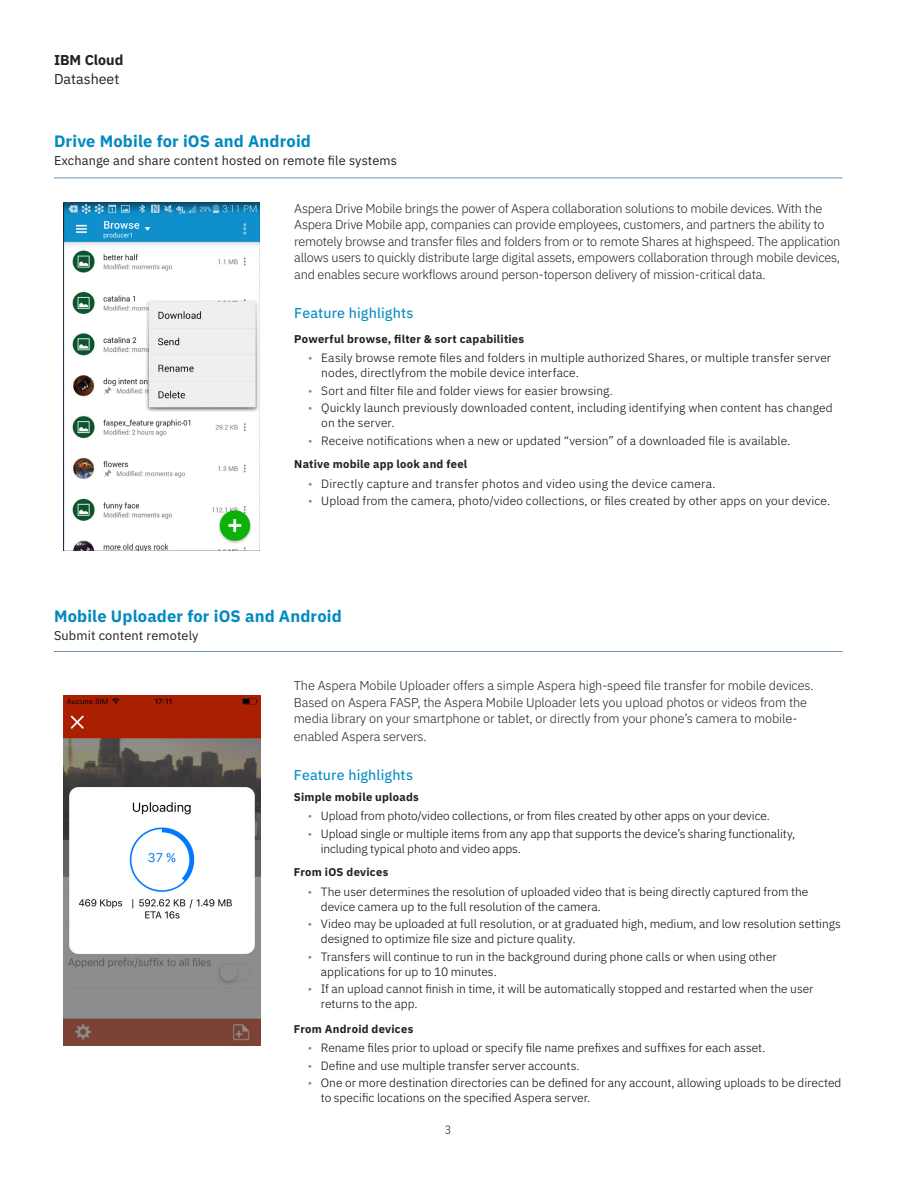
<style>
.page{position:relative;width:918px;height:1188px;background:#fff}
.page>*{position:absolute;margin:0;border:0;box-sizing:border-box;transform-origin:0 0}
.text-head{font:700 16.5px "IBM Plex Sans";letter-spacing:.01em;color:#008ac0}
.text-head3{font:14.25px "IBM Plex Sans Text";letter-spacing:.01em;color:#008ac0}
.t1{font:14.25px "IBM Plex Sans";color:#231f20}
.t2{font:700 14.25px "IBM Plex Sans";color:#231f20}
.text{font:300 12.75px/16.6px "IBM Plex Sans";letter-spacing:-.02em;color:#231f20}
.caption_1{font:12.75px "IBM Plex Sans";letter-spacing:.01em;color:#231f20}
.t3{font:300 12px/15px "IBM Plex Sans";color:#000}
.t4{font:300 12px "IBM Plex Sans";letter-spacing:.02em;color:#000}
.t5{font:300 12px "IBM Plex Sans Cond";color:#231f20}
.text-head2{font:700 11.25px "IBM Plex Sans";letter-spacing:.025em;color:#231f20}
.s1{font-family:"Gotham";font-weight:400;font-size:10.5px;color:#6691b5}
</style>
<div class="page">
<hr style="left:54px;top:178px;width:788px;height:1px;background:#6691b5">
<hr style="left:54px;top:651px;width:788px;height:1px;background:#6691b5">
<img style="left:64px;top:203px;width:196px;height:348px">
<img style="left:63px;top:696px;width:197px;height:349px">
<p class="t2" style="left:54px;top:49px;width:71px">IBM Cloud</p>
<p class="t1" style="left:54px;top:68px;width:67px">Datasheet</p>
<p class="text-head" style="left:54px;top:128px;width:258px">Drive Mobile for iOS and Android</p>
<p class="caption_1" style="left:54px;top:151px;width:345px">Exchange and share content hosted on remote file systems</p>
<p class="text" style="left:294px;top:199px;width:548px">Aspera Drive Mobile brings the power of Aspera collaboration solutions to mobile devices. With the Aspera Drive Mobile app, companies can provide employees, customers, and partners the ability to remotely browse and transfer files and folders from or to remote Shares at highspeed. The application allows users to quickly distribute large digital assets, empowers collaboration through mobile devices, and enables secure workflows around person-toperson delivery of mission-critical data.</p>
<p class="text-head3" style="left:294px;top:301px;width:121px">Feature highlights</p>
<p class="text-head2" style="left:294px;top:330px;width:231px">Powerful browse, filter &amp; sort capabilities</p>
<p class="t3" style="left:321px;top:350px;width:511px;text-indent:-14px"><span class="s1">•</span> Easily browse remote files and folders in multiple authorized Shares, or multiple transfer server nodes, directlyfrom the mobile device interface.</p>
<p class="t3" style="left:308px;top:382px;width:307px"><span class="s1">•</span> Sort and filter file and folder views for easier browsing.</p>
<p class="t3" style="left:321px;top:399px;width:513px;text-indent:-14px"><span class="s1">•</span> Quickly launch previously downloaded content, including identifying when content has changed on the server.</p>
<p class="t3" style="left:308px;top:432px;width:484px"><span class="s1">•</span> Receive notifications when a new or updated “version” of a downloaded file is available.</p>
<p class="text-head2" style="left:294px;top:455px;width:175px">Native mobile app look and feel</p>
<p class="t4" style="left:308px;top:474px;width:409px"><span class="s1">•</span> Directly capture and transfer photos and video using the device camera.</p>
<p class="t3" style="left:308px;top:492px;width:524px"><span class="s1">•</span> Upload from the camera, photo/video collections, or files created by other apps on your device.</p>
<p class="text-head" style="left:54px;top:603px;width:289px">Mobile Uploader for iOS and Android</p>
<p class="caption_1" style="left:54px;top:626px;width:146px">Submit content remotely</p>
<p class="text" style="left:294px;top:676px;width:521px">The Aspera Mobile Uploader offers a simple Aspera high-speed file transfer for mobile devices.<br>Based on Aspera FASP, the Aspera Mobile Uploader lets you upload photos or videos from the media library on your smartphone or tablet, or directly from your phone’s camera to mobile&shy;enabled Aspera servers.</p>
<p class="text-head3" style="left:294px;top:764px;width:121px">Feature highlights</p>
<p class="text-head2" style="left:294px;top:788px;width:127px">Simple mobile uploads</p>
<p class="t3" style="left:307px;top:808px;width:464px"><span class="s1">•</span> Upload from photo/video collections, or from files created by other apps on your device.</p>
<p class="t3" style="left:321px;top:825px;width:476px;text-indent:-14px"><span class="s1">•</span> Upload single or multiple items from any app that supports the device’s sharing functionality, including typical photo and video apps.</p>
<p class="text-head2" style="left:294px;top:863px;width:96px">From iOS devices</p>
<p class="t3" style="left:321px;top:883px;width:489px;text-indent:-14px"><span class="s1">•</span> The user determines the resolution of uploaded video that is being directly captured from the device camera up to the full resolution of the camera.</p>
<p class="t3" style="left:321px;top:915px;width:521px;text-indent:-14px"><span class="s1">•</span> Video may be uploaded at full resolution, or at graduated high, medium, and low resolution settings designed to optimize file size and picture quality.</p>
<p class="t3" style="left:321px;top:948px;width:457px;text-indent:-14px"><span class="s1">•</span> Transfers will continue to run in the background during phone calls or when using other applications for up to 10 minutes.</p>
<p class="t3" style="left:321px;top:980px;width:494px;text-indent:-14px"><span class="s1">•</span> If an upload cannot finish in time, it will be automatically stopped and restarted when the user returns to the app.</p>
<p class="text-head2" style="left:294px;top:1020px;width:121px">From Android devices</p>
<p class="t3" style="left:307px;top:1040px;width:460px"><span class="s1">•</span> Rename files prior to upload or specify file name prefixes and suffixes for each asset.</p>
<p class="t3" style="left:307px;top:1057px;width:274px"><span class="s1">•</span> Define and use multiple transfer server accounts.</p>
<p class="t3" style="left:321px;top:1075px;width:522px;text-indent:-14px"><span class="s1">•</span> One or more destination directories can be defined for any account, allowing uploads to be directed to specific locations on the specified Aspera server.</p>
<p class="t5" style="left:445px;top:1121px;width:8px">3</p>
</div>
